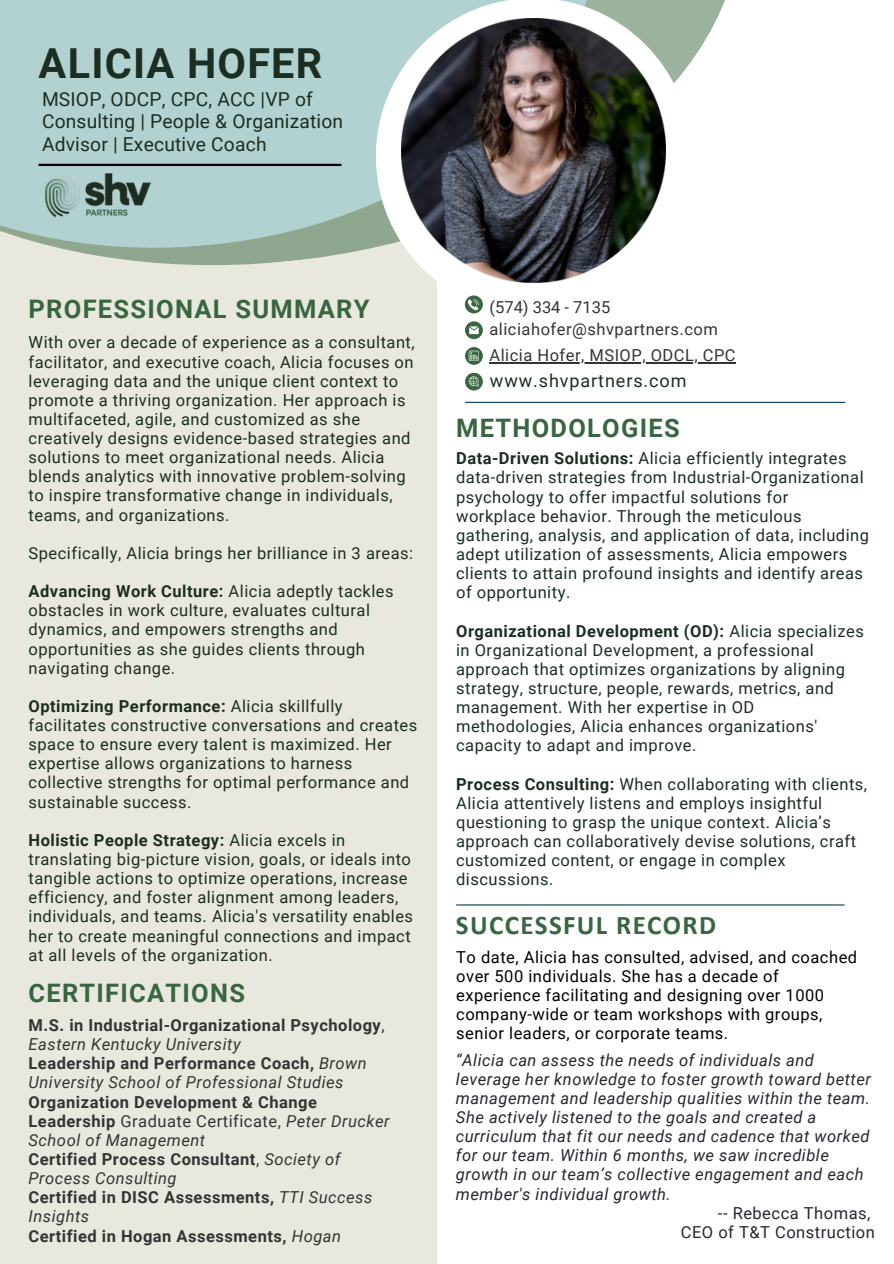
<style>
.page{position:relative;width:894px;height:1264px;background:#fff}
.page>*{position:absolute;margin:0;border:0;box-sizing:border-box;transform-origin:0 0}
.t1{font:700 41.4px "Roboto";letter-spacing:.03em;color:#1c2e21}
.t2{font:700 27px "Calibri";letter-spacing:.05em;color:#386640}
.t3{font:700 25.5px "Roboto";letter-spacing:.05em;color:#386640}
.t4{font:19.2px/22.2px "Roboto";letter-spacing:.01em;color:#1c2e21}
.t5{font:18px "Roboto";letter-spacing:.05em;color:#1c2e21}
.t6{font:16.5px/19.2px "Roboto";letter-spacing:.03em;color:#1c2e21}
.t7{font:italic 16.5px/19.2px "Roboto";letter-spacing:.03em;color:#26272f}
.t8{font:700 16.5px/19.2px "Roboto";letter-spacing:.03em;color:#343434}
.t9{font:16.5px/19.2px "Roboto";letter-spacing:.03em;color:#000}
.t10{font:italic 16.5px/19.2px "Roboto";letter-spacing:.03em;color:#343434}
.t11{font:16.5px "Roboto";letter-spacing:.03em;color:#343434}
.t12{font:16.5px "Roboto";letter-spacing:.03em;color:#26272f}
.t13{font:16.5px "Roboto";color:#343434}
.s1{font-weight:700}
.s2{font-weight:400}
.s3{font-weight:400;font-style:italic}
.s4{font-weight:700;font-style:normal}
</style>
<div class="page">
<div style="left:0;top:5px;width:436px;height:1258px;background:#e8e8de"></div>
<svg style="left:691px;top:0;width:34px;height:62px;fill:#9bb29f"></svg>
<svg style="left:0;top:0;width:376px;height:265px;background:#b0cecb"></svg>
<svg style="left:376px;top:0;width:315px;height:314px"></svg>
<hr style="left:39px;top:164px;width:302px;height:2px;background:#000">
<svg style="left:465px;top:321px;width:17px;height:18px"></svg>
<svg style="left:465px;top:295px;width:17px;height:18px"></svg>
<div style="left:465px;top:373px;width:17px;height:17px;background:#386640;border-radius:50%"></div>
<svg style="left:468px;top:376px;width:11px;height:10px"></svg>
<svg style="left:465px;top:347px;width:17px;height:18px"></svg>
<svg style="left:468px;top:351px;width:10px;height:10px"></svg>
<img style="left:39px;top:174px;width:117px;height:47px">
<hr style="left:456px;top:904px;width:388px;height:1px;background:#033b58">
<hr style="left:465px;top:402px;width:379px;height:1px;background:#033b58">
<img style="left:401px;top:19px;width:264px;height:263px">
<hr style="left:489px;top:362px;width:247px;height:1px;background:#343434">
<h1 class="t1" style="left:39px;top:39px;width:285px">ALICIA HOFER</h1>
<p class="t4" style="left:42px;top:89px;width:303px">MSIOP, ODCP, CPC, ACC |VP of<br>Consulting | People &amp; Organization<br>Advisor | Executive Coach</p>
<h2 class="t3" style="left:29px;top:294px;width:342px">PROFESSIONAL SUMMARY</h2>
<p class="t6" style="left:29px;top:333px;width:387px">With over a decade of experience as a consultant, facilitator, and executive coach, Alicia focuses on leveraging data and the unique client context to promote a thriving organization. Her approach is multifaceted, agile, and customized as she creatively designs evidence-based strategies and solutions to meet organizational needs. Alicia blends analytics with innovative problem-solving to inspire transformative change in individuals, teams, and organizations.</p>
<p class="t6" style="left:29px;top:543px;width:386px">Specifically, Alicia brings her brilliance in 3 areas:</p>
<p class="t6" style="left:29px;top:582px;width:366px"><span class="s1">Advancing Work Culture:</span> Alicia adeptly tackles obstacles in work culture, evaluates cultural dynamics, and empowers strengths and opportunities as she guides clients through navigating change.</p>
<p class="t6" style="left:29px;top:696px;width:390px"><span class="s1">Optimizing Performance:</span> Alicia skillfully facilitates constructive conversations and creates space to ensure every talent is maximized. Her expertise allows organizations to harness collective strengths for optimal performance and sustainable success.</p>
<p class="t6" style="left:29px;top:830px;width:386px"><span class="s1">Holistic People Strategy:</span> Alicia excels in translating big-picture vision, goals, or ideals into tangible actions to optimize operations, increase efficiency, and foster alignment among leaders, individuals, and teams. Alicia's versatility enables her to create meaningful connections and impact at all levels of the organization.</p>
<h2 class="t3" style="left:29px;top:977px;width:218px">CERTIFICATIONS</h2>
<p class="t8" style="left:29px;top:1015px;width:357px">M.S. in Industrial-Organizational Psychology<span class="s2">,<br></span><span class="s3">Eastern Kentucky University</span></p>
<p class="t10" style="left:29px;top:1054px;width:340px"><span class="s4">Leadership and Performance Coach,</span> Brown<br>University School of Professional Studies</p>
<p class="t8" style="left:29px;top:1092px;width:362px">Organization Development &amp; Change<br>Leadership <span class="s2">Graduate Certificate,</span> <span class="s3">Peter Drucker<br>School of Management</span></p>
<p class="t8" style="left:29px;top:1149px;width:313px">Certified Process Consultant<span class="s2">,</span> <span class="s3">Society of<br>Process Consulting</span></p>
<p class="t8" style="left:29px;top:1187px;width:345px">Certified in DISC Assessments, <span class="s3">TTI Success<br>Insights</span></p>
<p class="t8" style="left:29px;top:1226px;width:314px">Certified in Hogan Assessments, <span class="s3">Hogan</span></p>
<p class="t13" style="left:489px;top:297px;width:122px">(574) 334 - 7135</p>
<p class="t11" style="left:489px;top:320px;width:230px">aliciahofer@shvpartners.com</p>
<p class="t11" style="left:489px;top:345px;width:247px">Alicia Hofer, MSIOP, ODCL, CPC</p>
<h3 class="t5" style="left:490px;top:370px;width:198px">www.shvpartners.com</h3>
<h2 class="t3" style="left:456px;top:413px;width:225px">METHODOLOGIES</h2>
<p class="t6" style="left:456px;top:449px;width:414px"><span class="s1">Data-Driven Solutions:</span> Alicia efficiently integrates data-driven strategies from Industrial-Organizational psychology to offer impactful solutions for workplace behavior. Through the meticulous gathering, analysis, and application of data, including adept utilization of assessments, Alicia empowers clients to attain profound insights and identify areas of opportunity.</p>
<p class="t6" style="left:456px;top:621px;width:409px"><span class="s1">Organizational Development (OD):</span> Alicia specializes in Organizational Development, a professional approach that optimizes organizations by aligning strategy, structure, people, rewards, metrics, and management. With her expertise in OD methodologies, Alicia enhances organizations' capacity to adapt and improve.</p>
<p class="t6" style="left:456px;top:774px;width:412px"><span class="s1">Process Consulting:</span> When collaborating with clients, Alicia attentively listens and employs insightful questioning to grasp the unique context. Alicia’s approach can collaboratively devise solutions, craft customized content, or engage in complex discussions.</p>
<h2 class="t2" style="left:456px;top:913px;width:261px">SUCCESSFUL RECORD</h2>
<p class="t9" style="left:456px;top:947px;width:402px">To date, Alicia has consulted, advised, and coached over 500 individuals. She has a decade of experience facilitating and designing over 1000 company-wide or team workshops with groups, senior leaders, or corporate teams.</p>
<p class="t7" style="left:456px;top:1050px;width:416px">“Alicia can assess the needs of individuals and leverage her knowledge to foster growth toward better management and leadership qualities within the team.<br>She actively listened to the goals and created a curriculum that fit our needs and cadence that worked for our team. Within 6 months, we saw incredible growth in our team’s collective engagement and each member's individual growth.</p>
<p class="t12" style="left:717px;top:1203px;width:154px">-- Rebecca Thomas,</p>
<p class="t12" style="left:680px;top:1222px;width:195px">CEO of T&amp;T Construction</p>
</div>
